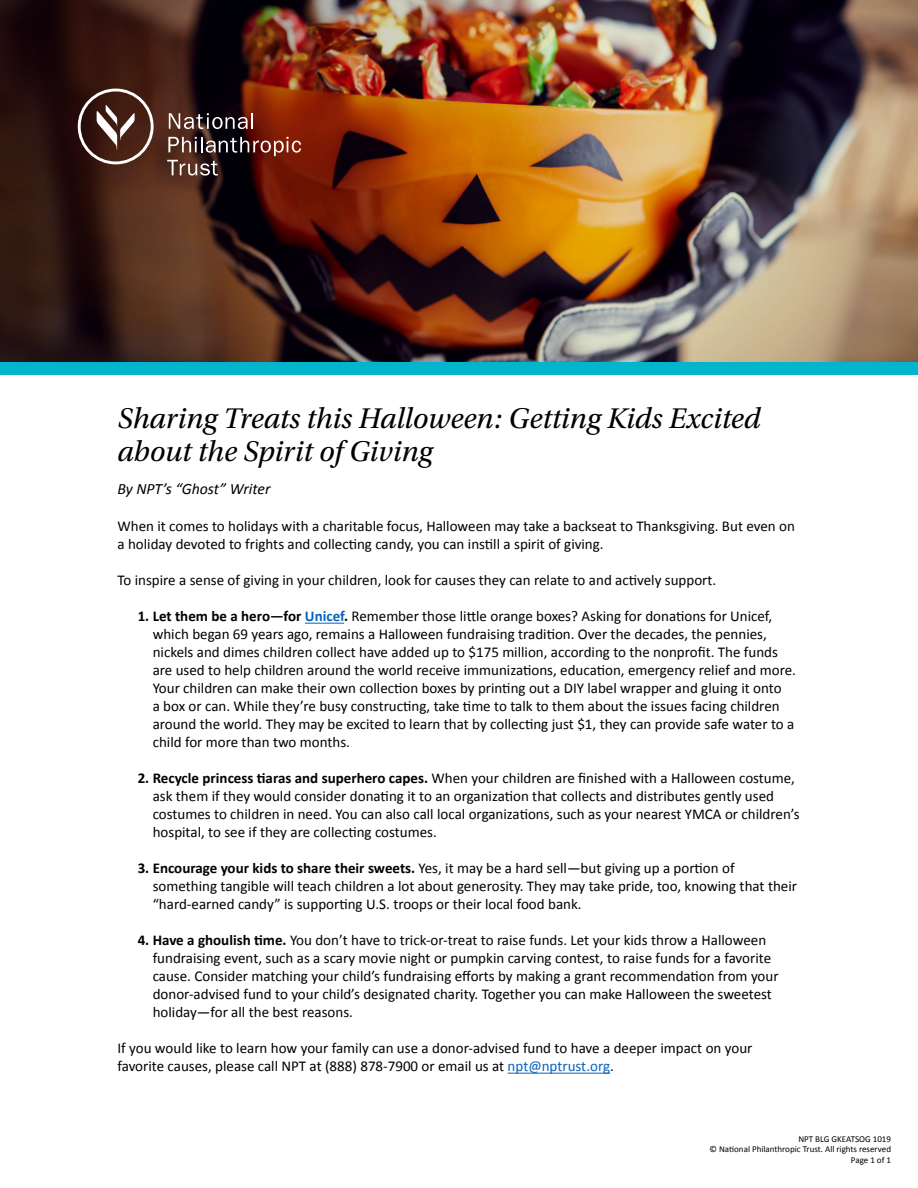
<style>
.page{position:relative;width:918px;height:1188px;background:#fff}
.page>*{position:absolute;margin:0;border:0;box-sizing:border-box;transform-origin:0 0}
.t1{font:italic 30px/33px "Utopia Std";color:#000}
.t2{font:italic 15.75px "Calibri";color:#000}
.t3{font:15px/18px "Calibri";color:#000}
.t4{font:9px/10.5px "Calibri";color:#000;text-align:right}
.s1{font-weight:700}
.s2{font-weight:700;color:#0563c1}
.s3{color:#0563c1}
</style>
<div class="page">
<img style="left:571px;top:0;width:347px;height:362px">
<img style="left:0;top:0;width:571px;height:362px">
<svg style="left:169px;top:113px;width:84px;height:16px"></svg>
<svg style="left:167px;top:137px;width:134px;height:39px"></svg>
<svg style="left:78px;top:89px;width:76px;height:75px"></svg>
<hr style="left:305px;top:623px;width:39px;height:1px;background:#0563c1">
<hr style="left:508px;top:1073px;width:102px;height:1px;background:#0563c1">
<div style="left:0;top:362px;width:918px;height:13px;background:#00b5cc"></div>
<h1 class="t1" style="left:117px;top:402px;width:645px">Sharing Treats this Halloween: Getting Kids Excited about the Spirit of Giving</h1>
<p class="t2" style="left:117px;top:478px;width:154px">By NPT’s “Ghost” Writer</p>
<p class="t3" style="left:117px;top:517px;width:679px">When it comes to holidays with a charitable focus, Halloween may take a backseat to Thanksgiving. But even on a holiday devoted to frights and collecting candy, you can instill a spirit of giving.</p>
<p class="t3" style="left:117px;top:571px;width:600px">To inspire a sense of giving in your children, look for causes they can relate to and actively support.</p>
<p class="t3" style="left:153px;top:607px;width:645px;text-indent:-15px"><span class="s1">1. Let them be a hero—for</span> <span class="s2">Unicef</span><span class="s1">.</span> Remember those little orange boxes? Asking for donations for Unicef, which began 69 years ago, remains a Halloween fundraising tradition. Over the decades, the pennies, nickels and dimes children collect have added up to $175 million, according to the nonprofit. The funds are used to help children around the world receive immunizations, education, emergency relief and more.<br>Your children can make their own collection boxes by printing out a DIY label wrapper and gluing it onto<br>a box or can. While they’re busy constructing, take time to talk to them about the issues facing children around the world. They may be excited to learn that by collecting just $1, they can provide safe water to a child for more than two months.</p>
<p class="t3" style="left:153px;top:769px;width:648px;text-indent:-15px"><span class="s1">2. Recycle princess tiaras and superhero capes.</span> When your children are finished with a Halloween costume, ask them if they would consider donating it to an organization that collects and distributes gently used costumes to children in need. You can also call local organizations, such as your nearest YMCA or children’s hospital, to see if they are collecting costumes.</p>
<p class="t3" style="left:153px;top:859px;width:646px;text-indent:-15px"><span class="s1">3. Encourage your kids to share their sweets.</span> Yes, it may be a hard sell—but giving up a portion of something tangible will teach children a lot about generosity. They may take pride, too, knowing that their “hard-earned candy” is supporting U.S. troops or their local food bank.</p>
<p class="t3" style="left:153px;top:931px;width:627px;text-indent:-15px"><span class="s1">4. Have a ghoulish time.</span> You don’t have to trick-or-treat to raise funds. Let your kids throw a Halloween fundraising event, such as a scary movie night or pumpkin carving contest, to raise funds for a favorite cause. Consider matching your child’s fundraising efforts by making a grant recommendation from your donor-advised fund to your child’s designated charity. Together you can make Halloween the sweetest holiday—for all the best reasons.</p>
<p class="t3" style="left:117px;top:1039px;width:637px">If you would like to learn how your family can use a donor-advised fund to have a deeper impact on your favorite causes, please call NPT at (888) 878-7900 or email us at <span class="s3">npt@nptrust.org</span>.</p>
<p class="t4" style="left:710px;top:1133px;width:183px">NPT BLG GKEATSOG 1019<br>© National Philanthropic Trust. All rights reserved<br>Page 1 of 1</p>
</div>
